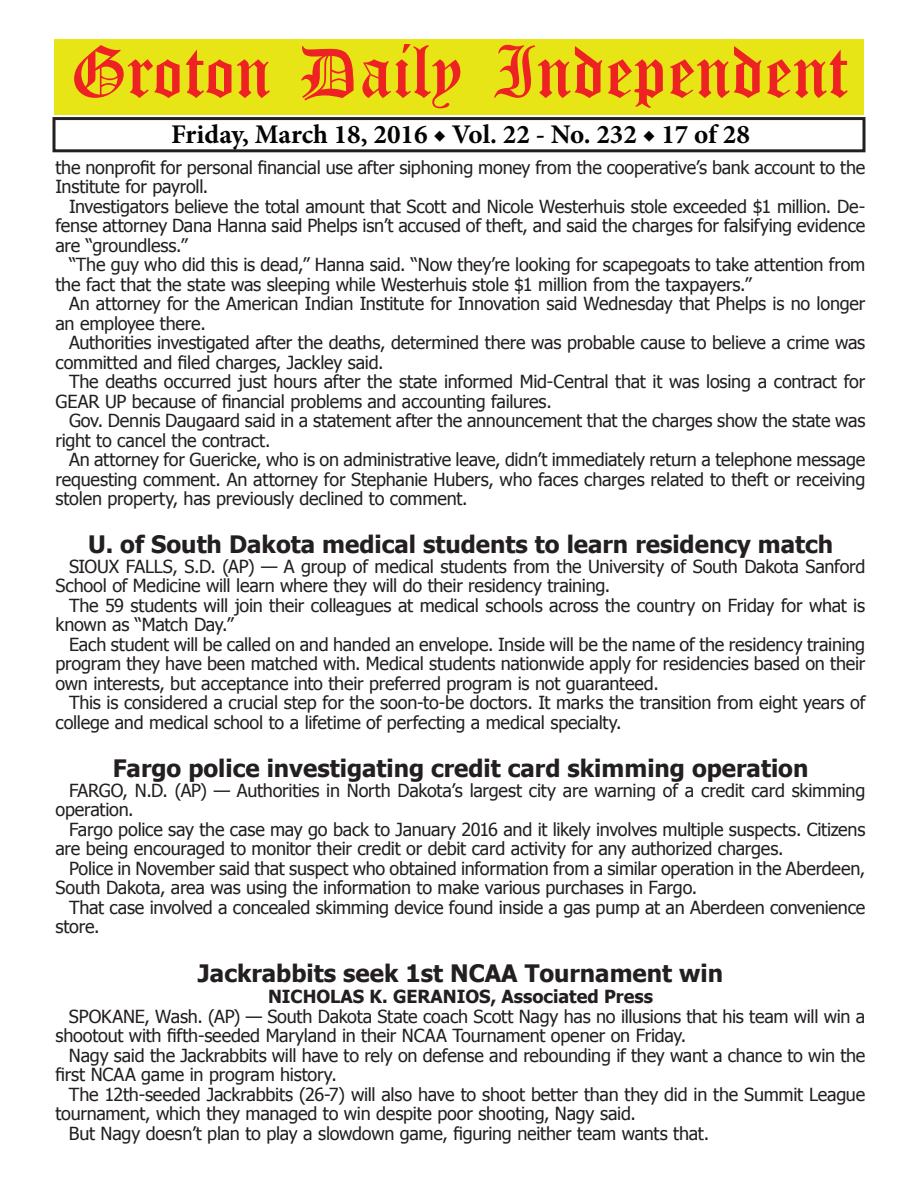
<style>
.page{position:relative;width:918px;height:1188px;background:#fff}
.page>*{position:absolute;margin:0;border:0;box-sizing:border-box;transform-origin:0 0}
.t1{font:54px "Old English Five";color:#ee2123}
.t2{font:700 27px "Minion Pro";color:#040503}
.t3{font:700 24px "Tahoma";color:#231f20}
.t4{font:18px/19.5px "Tahoma";letter-spacing:-.01em;color:#231f20}
.t5{font:700 18px "Tahoma";color:#231f20}
</style>
<div class="page">
<div style="left:52px;top:117px;width:814px;height:35px;border:3px solid #231f20"></div>
<div style="left:54px;top:40px;width:810px;height:75px;background:#e7e515"></div>
<h1 class="t1" style="left:70px;top:47px;width:779px">Groton Daily Independent</h1>
<h2 class="t2" style="left:171px;top:116px;width:580px">Friday, March 18, 2016 ◆ Vol. 22 - No. 232 ◆ 17 of 28</h2>
<p class="t4" style="left:56px;top:156px;width:811px">the nonprofit for personal financial use after siphoning money from the cooperative’s bank account to the<br>Institute for payroll.</p>
<p class="t4" style="left:56px;top:195px;width:812px;text-align:justify;text-indent:14px">Investigators believe the total amount that Scott and Nicole Westerhuis stole exceeded $1 million. De&shy;fense attorney Dana Hanna said Phelps isn’t accused of theft, and said the charges for falsifying evidence are “groundless.”</p>
<p class="t4" style="left:56px;top:254px;width:811px;text-indent:14px">“The guy who did this is dead,” Hanna said. “Now they’re looking for scapegoats to take attention from the fact that the state was sleeping while Westerhuis stole $1 million from the taxpayers.”</p>
<p class="t4" style="left:56px;top:293px;width:811px;text-indent:14px">An attorney for the American Indian Institute for Innovation said Wednesday that Phelps is no longer an employee there.</p>
<p class="t4" style="left:56px;top:332px;width:811px;text-indent:14px">Authorities investigated after the deaths, determined there was probable cause to believe a crime was committed and filed charges, Jackley said.</p>
<p class="t4" style="left:56px;top:371px;width:811px;text-indent:14px">The deaths occurred just hours after the state informed Mid-Central that it was losing a contract for<br>GEAR UP because of financial problems and accounting failures.</p>
<p class="t4" style="left:56px;top:410px;width:811px;text-indent:14px">Gov. Dennis Daugaard said in a statement after the announcement that the charges show the state was right to cancel the contract.</p>
<p class="t4" style="left:56px;top:449px;width:811px;text-align:justify;text-indent:14px">An attorney for Guericke, who is on administrative leave, didn’t immediately return a telephone message requesting comment. An attorney for Stephanie Hubers, who faces charges related to theft or receiving stolen property, has previously declined to comment.</p>
<h3 class="t3" style="left:88px;top:528px;width:747px">U. of South Dakota medical students to learn residency match</h3>
<p class="t4" style="left:56px;top:556px;width:811px;text-indent:14px">SIOUX FALLS, S.D. (AP) — A group of medical students from the University of South Dakota Sanford<br>School of Medicine will learn where they will do their residency training.</p>
<p class="t4" style="left:56px;top:595px;width:811px;text-indent:14px">The 59 students will join their colleagues at medical schools across the country on Friday for what is known as “Match Day.”</p>
<p class="t4" style="left:56px;top:634px;width:811px;text-align:justify;text-indent:14px">Each student will be called on and handed an envelope. Inside will be the name of the residency training program they have been matched with. Medical students nationwide apply for residencies based on their own interests, but acceptance into their preferred program is not guaranteed.</p>
<p class="t4" style="left:56px;top:692px;width:811px;text-indent:14px">This is considered a crucial step for the soon-to-be doctors. It marks the transition from eight years of college and medical school to a lifetime of perfecting a medical specialty.</p>
<h3 class="t3" style="left:113px;top:752px;width:697px">Fargo police investigating credit card skimming operation</h3>
<p class="t4" style="left:56px;top:780px;width:811px;text-indent:14px">FARGO, N.D. (AP) — Authorities in North Dakota’s largest city are warning of a credit card skimming operation.</p>
<p class="t4" style="left:56px;top:819px;width:811px;text-indent:14px">Fargo police say the case may go back to January 2016 and it likely involves multiple suspects. Citizens are being encouraged to monitor their credit or debit card activity for any authorized charges.</p>
<p class="t4" style="left:56px;top:858px;width:811px;text-indent:14px">Police in November said that suspect who obtained information from a similar operation in the Aberdeen,<br>South Dakota, area was using the information to make various purchases in Fargo.</p>
<p class="t4" style="left:56px;top:897px;width:811px;text-indent:14px">That case involved a concealed skimming device found inside a gas pump at an Aberdeen convenience store.</p>
<h3 class="t3" style="left:198px;top:956px;width:527px">Jackrabbits seek 1st NCAA Tournament win</h3>
<p class="t5" style="left:268px;top:984px;width:386px">NICHOLAS K. GERANIOS, Associated Press</p>
<p class="t4" style="left:55px;top:1005px;width:811px;text-indent:14px">SPOKANE, Wash. (AP) — South Dakota State coach Scott Nagy has no illusions that his team will win a shootout with fifth-seeded Maryland in their NCAA Tournament opener on Friday.</p>
<p class="t4" style="left:55px;top:1044px;width:811px;text-indent:14px">Nagy said the Jackrabbits will have to rely on defense and rebounding if they want a chance to win the first NCAA game in program history.</p>
<p class="t4" style="left:69px;top:1083px;width:798px">The 12th-seeded Jackrabbits (26-7) will also have to shoot better than they did in the Summit League</p>
<p class="t4" style="left:55px;top:1103px;width:582px">tournament, which they managed to win despite poor shooting, Nagy said.</p>
<p class="t4" style="left:69px;top:1122px;width:642px">But Nagy doesn’t plan to play a slowdown game, figuring neither team wants that.</p>
</div>
